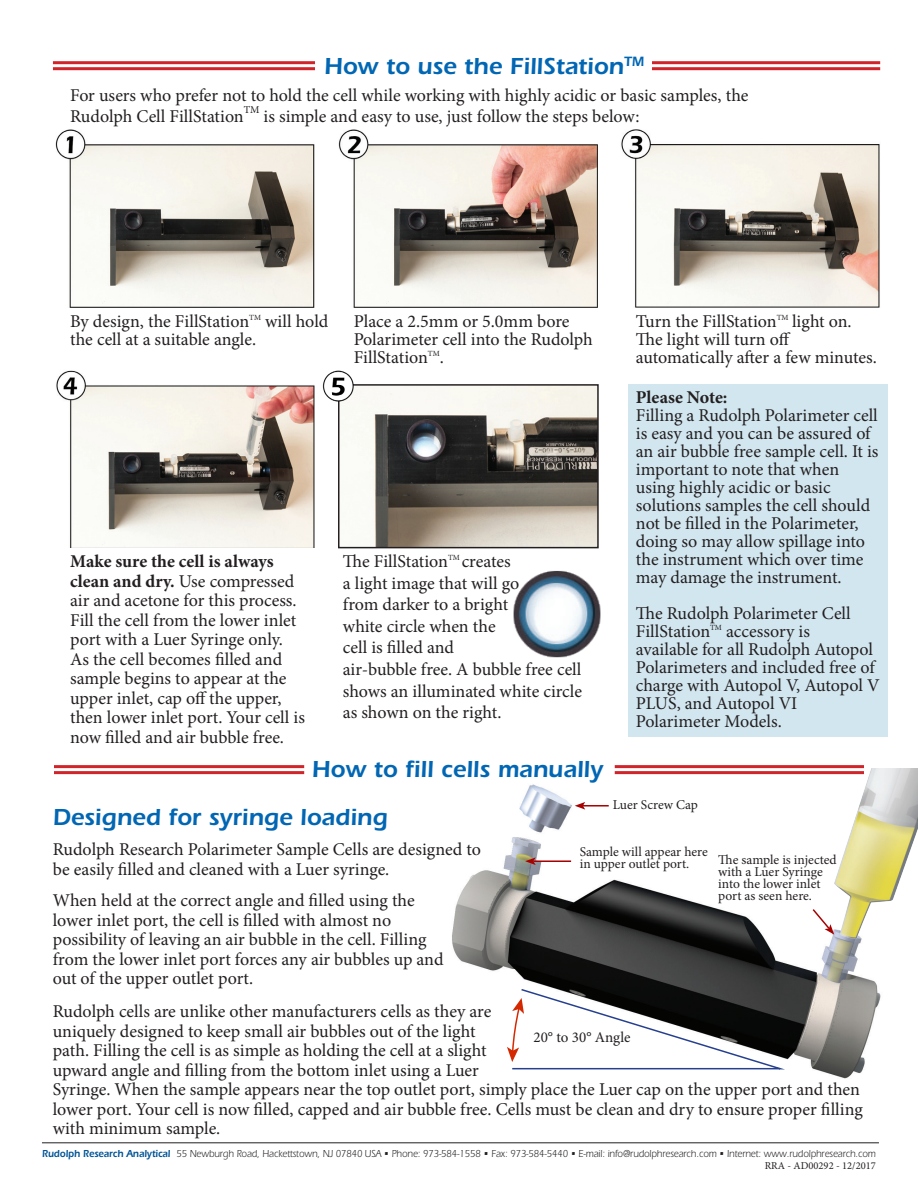
<style>
.page{position:relative;width:918px;height:1188px;background:#fff}
.page>*{position:absolute;margin:0;border:0;box-sizing:border-box;transform-origin:0 0}
.t1{font:600 24px "Itc Eras";color:#0166b3}
.t2{font:18px/19.5px "Minion Pro";color:#231f20}
.t3{font:700 18px "Minion Pro";letter-spacing:-.005em;color:#231f20}
.t4{font:15px "Minion Pro";color:#231f20}
.t5{font:13.5px/12px "Minion Pro";color:#231f20}
.t6{font:10.5px "Itc Eras";letter-spacing:-.005em;color:#231f20;scale:.9 1}
.t7{font:10.5px "Minion Pro";color:#231f20}
.t8{font:7.8px "Minion Pro";letter-spacing:-.005em;color:#231f20}
.s1{font-weight:700}
.s2{font-weight:600;color:#005495}
</style>
<div class="page">
<img style="left:452px;top:773px;width:429px;height:306px">
<svg style="left:507px;top:988px;width:283px;height:82px"></svg>
<img style="left:835px;top:768px;width:83px;height:171px">
<hr style="left:533px;top:860px;width:38px;height:2px;background:#a70000">
<svg style="left:525px;top:857px;width:11px;height:8px"></svg>
<hr style="left:583px;top:805px;width:26px;height:2px;background:#a70000">
<svg style="left:575px;top:802px;width:10px;height:8px"></svg>
<svg style="left:811px;top:907px;width:23px;height:28px"></svg>
<div style="left:629px;top:384px;width:259px;height:352px;background:#d2e6ef"></div>
<img style="left:55px;top:129px;width:260px;height:179px">
<img style="left:339px;top:129px;width:259px;height:179px">
<img style="left:621px;top:129px;width:259px;height:179px">
<img style="left:56px;top:370px;width:259px;height:178px">
<img style="left:340px;top:386px;width:257px;height:160px">
<div style="left:338px;top:384px;width:261px;height:164px;border:1px solid #231f20"></div>
<img style="left:322px;top:370px;width:34px;height:34px">
<img style="left:513px;top:570px;width:88px;height:88px">
<hr style="left:42px;top:1143px;width:837px;height:1px;background:#231f20">
<hr style="left:54px;top:765px;width:250px;height:3px;background:#d1232a">
<hr style="left:54px;top:771px;width:250px;height:3px;background:#d1232a">
<hr style="left:615px;top:765px;width:249px;height:3px;background:#d1232a">
<hr style="left:615px;top:771px;width:249px;height:3px;background:#d1232a">
<hr style="left:53px;top:61px;width:262px;height:3px;background:#d1232a">
<hr style="left:53px;top:67px;width:262px;height:3px;background:#d1232a">
<hr style="left:652px;top:61px;width:228px;height:3px;background:#d1232a">
<hr style="left:652px;top:67px;width:228px;height:3px;background:#d1232a">
<p class="t1" style="left:324px;top:52px;width:322px">How to use the FillStation<sup>TM</sup></p>
<p class="t2" style="left:70px;top:84px;width:680px;line-height:21px">For users who prefer not to hold the cell while working with highly acidic or basic samples, the<br>Rudolph Cell FillStation</p>
<p class="t7" style="left:244px;top:102px;width:17px">TM</p>
<p class="t2" style="left:264px;top:106px;width:377px">is simple and easy to use, just follow the steps below:</p>
<p class="t2" style="left:70px;top:312px;width:181px">By design, the FillStation</p>
<p class="t8" style="left:249px;top:312px;width:13px">TM</p>
<p class="t2" style="left:265px;top:312px;width:65px">will hold</p>
<p class="t2" style="left:70px;top:330px;width:188px">the cell at a suitable angle.</p>
<p class="t2" style="left:354px;top:312px;width:241px;line-height:18px">Place a 2.5mm or 5.0mm bore<br>Polarimeter cell into the Rudolph<br>FillStation</p>
<p class="t8" style="left:428px;top:348px;width:13px">TM</p>
<p class="t2" style="left:440px;top:348px;width:6px">.</p>
<p class="t2" style="left:70px;top:552px;width:228px"><span class="s1">Make sure the cell is always clean and dry.</span> Use compressed air and acetone for this process.<br>Fill the cell from the lower inlet port with a Luer Syringe only.</p>
<p class="t2" style="left:70px;top:649px;width:236px">As the cell becomes filled and sample begins to appear at the upper inlet, cap off the upper, then lower inlet port. Your cell is now filled and air bubble free.</p>
<p class="t2" style="left:343px;top:552px;width:107px">The FillStation</p>
<p class="t8" style="left:448px;top:552px;width:13px">TM</p>
<p class="t2" style="left:343px;top:551px;width:241px;line-height:21.6px;text-indent:119px">creates<br>a light image that will go<br>from darker to a bright<br>white circle when the<br>cell is filled and<br>air-bubble free. A bubble free cell shows an illuminated white circle as shown on the right.</p>
<p class="t2" style="left:636px;top:312px;width:142px">Turn the FillStation</p>
<p class="t8" style="left:777px;top:312px;width:13px">TM</p>
<p class="t2" style="left:792px;top:312px;width:61px">light on.</p>
<p class="t2" style="left:636px;top:330px;width:243px;line-height:18px">The light will turn off automatically after a few minutes.</p>
<p class="t3" style="left:636px;top:385px;width:93px">Please Note:</p>
<p class="t2" style="left:636px;top:407px;width:244px;line-height:18px">Filling a Rudolph Polarimeter cell is easy and you can be assured of an air bubble free sample cell. It is important to note that when using highly acidic or basic solutions samples the cell should not be filled in the Polarimeter, doing so may allow spillage into the instrument which over time may damage the instrument.</p>
<p class="t2" style="left:636px;top:605px;width:216px;line-height:18px">The Rudolph Polarimeter Cell<br>FillStation</p>
<p class="t8" style="left:710px;top:622px;width:13px">TM</p>
<p class="t2" style="left:636px;top:623px;width:245px;line-height:18px;text-indent:90px">accessory is<br>available for all Rudolph Autopol<br>Polarimeters and included free of charge with Autopol V, Autopol V<br>PLUS, and Autopol VI<br>Polarimeter Models.</p>
<p class="t1" style="left:312px;top:755px;width:293px">How to fill cells manually</p>
<p class="t1" style="left:53px;top:803px;width:337px">Designed for syringe loading</p>
<p class="t2" style="left:53px;top:840px;width:430px">Rudolph Research Polarimeter Sample Cells are designed to be easily filled and cleaned with a Luer syringe.</p>
<p class="t2" style="left:53px;top:891px;width:392px">When held at the correct angle and filled using the lower inlet port, the cell is filled with almost no possibility of leaving an air bubble in the cell. Filling from the lower inlet port forces any air bubbles up and out of the upper outlet port.</p>
<p class="t2" style="left:53px;top:1002px;width:440px">Rudolph cells are unlike other manufacturers cells as they are uniquely designed to keep small air bubbles out of the light path. Filling the cell is as simple as holding the cell at a slight upward angle and filling from the bottom inlet using a Luer</p>
<p class="t2" style="left:53px;top:1080px;width:812px">Syringe. When the sample appears near the top outlet port, simply place the Luer cap on the upper port and then lower port. Your cell is now filled, capped and air bubble free. Cells must be clean and dry to ensure proper filling with minimum sample.</p>
<p class="t5" style="left:613px;top:799px;width:87px">Luer Screw Cap</p>
<p class="t5" style="left:580px;top:846px;width:130px">Sample will appear here in upper outlet port.</p>
<p class="t5" style="left:718px;top:854px;width:120px">The sample is injected with a Luer Syringe into the lower inlet port as seen here.</p>
<p class="t4" style="left:533px;top:1027px;width:99px">20° to 30° Angle</p>
<p class="t6" style="left:42px;top:1148px;width:928px"><span class="s2">Rudolph Research Analytical</span> 55 Newburgh Road, Hackettstown, NJ 07840 USA • Phone: 973-584-1558 • Fax: 973-584-5440 • E-mail: info@rudolphresearch.com • Internet: www.rudolphresearch.com</p>
<p class="t7" style="left:765px;top:1159px;width:113px">RRA - AD00292 - 12/2017</p>
</div>
